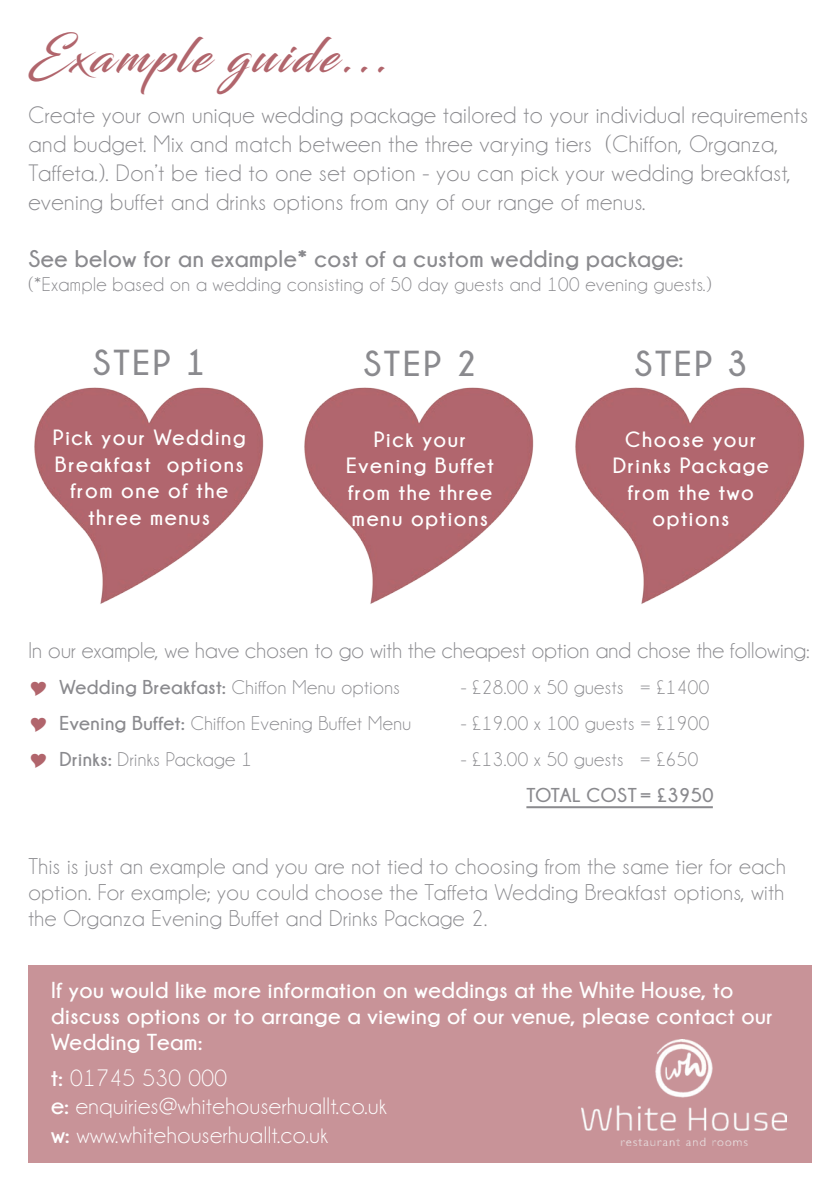
<style>
.page{position:relative;width:840px;height:1191px;background:#fff}
.page>*{position:absolute;margin:0;border:0;box-sizing:border-box;transform-origin:0 0}
.t1{font:48px "Blacksword";letter-spacing:.075em;color:#b1656c}
.t2{font:700 36px "Champagne&Limousines";letter-spacing:.075em;color:#8a8a8e}
.t3{font:24px/28.8px "Champagne&Limousines";letter-spacing:.025em;color:#8a8a8e}
.t4{font:24px "Champagne&Limousines";letter-spacing:.025em;color:#fff}
.t5{font:700 24px "Champagne&Limousines";letter-spacing:.025em;color:#8a8a8e}
.t6{font:23px/26px "Champagne&Limousines";letter-spacing:.01em;color:#8a8a8e;text-align:justify}
.t7{font:700 23px/26px "Champagne&Limousines";letter-spacing:.025em;color:#fff}
.t8{font:700 22px/26.4px "Champagne&Limousines";letter-spacing:.075em;color:#fff;text-align:center}
.t9{font:20px "Champagne&Limousines";letter-spacing:.025em;color:#8a8a8e}
.t10{font:700 20px "Champagne&Limousines";letter-spacing:.025em;color:#8a8a8e}
.s1{font-weight:700}
</style>
<div class="page">
<img style="left:34px;top:387px;width:230px;height:217px">
<img style="left:304px;top:387px;width:230px;height:217px">
<img style="left:575px;top:387px;width:230px;height:217px">
<hr style="left:526px;top:806px;width:186px;height:2px;background:#8a8a8e">
<div style="left:28px;top:965px;width:783px;height:197px;background:#c89398"></div>
<img style="left:581px;top:1039px;width:205px;height:106px">
<p class="t1" style="left:28px;top:27px;width:361px">Example guide...</p>
<p class="t3" style="left:28px;top:101px;width:780px">Create your own unique wedding package tailored to your individual requirements and budget. Mix and match between the three varying tiers (Chiffon, Organza, Taffeta.). Don’t be tied to one set option - you can pick your wedding breakfast, evening buffet and drinks options from any of our range of menus.</p>
<p class="t5" style="left:28px;top:246px;width:656px">See below for an example* cost of a custom wedding package:</p>
<p class="t9" style="left:28px;top:275px;width:684px">(*Example based on a wedding consisting of 50 day guests and 100 evening guests.)</p>
<p class="t2" style="left:93px;top:343px;width:114px">STEP 1</p>
<p class="t2" style="left:363px;top:343px;width:115px">STEP 2</p>
<p class="t2" style="left:634px;top:343px;width:114px">STEP 3</p>
<p class="t8" style="left:53px;top:424px;width:194px">Pick your Wedding<br>Breakfast options from one of the three menus</p>
<p class="t8" style="left:374px;top:426px;width:94px">Pick your</p>
<p class="t8" style="left:346px;top:452px;width:149px;text-align:justify">Evening Buffet from the three menu options</p>
<p class="t8" style="left:612px;top:426px;width:157px">Choose your<br>Drinks Package from the two</p>
<p class="t8" style="left:652px;top:505px;width:78px">options</p>
<p class="t6" style="left:28px;top:637px;width:782px">In our example, we have chosen to go with the cheapest option and chose the following:</p>
<p class="t9" style="left:59px;top:677px;width:342px"><span class="s1">Wedding Breakfast:</span> Chiffon Menu options</p>
<p class="t9" style="left:460px;top:677px;width:250px">- £28.00 x 50 guests = £1400</p>
<p class="t9" style="left:59px;top:713px;width:353px"><span class="s1">Evening Buffet:</span> Chiffon Evening Buffet Menu</p>
<p class="t9" style="left:460px;top:713px;width:250px">- £19.00 x 100 guests = £1900</p>
<p class="t9" style="left:59px;top:749px;width:194px"><span class="s1">Drinks:</span> Drinks Package 1</p>
<p class="t9" style="left:460px;top:749px;width:239px">- £13.00 x 50 guests = £650</p>
<p class="t10" style="left:526px;top:784px;width:188px">TOTAL COST = £3950</p>
<p class="t6" style="left:28px;top:853px;width:758px">This is just an example and you are not tied to choosing from the same tier for each option. For example; you could choose the Taffeta Wedding Breakfast options, with the Organza Evening Buffet and Drinks Package 2.</p>
<p class="t7" style="left:51px;top:976px;width:723px">If you would like more information on weddings at the White House, to discuss options or to arrange a viewing of our venue, please contact our<br>Wedding Team:</p>
<p class="t4" style="left:51px;top:1065px;width:177px"><span class="s1">t:</span> 01745 530 000</p>
<p class="t4" style="left:51px;top:1094px;width:337px"><span class="s1">e:</span> enquiries@whitehouserhuallt.co.uk</p>
<p class="t4" style="left:51px;top:1123px;width:278px"><span class="s1">w:</span> www.whitehouserhuallt.co.uk</p>
</div>
